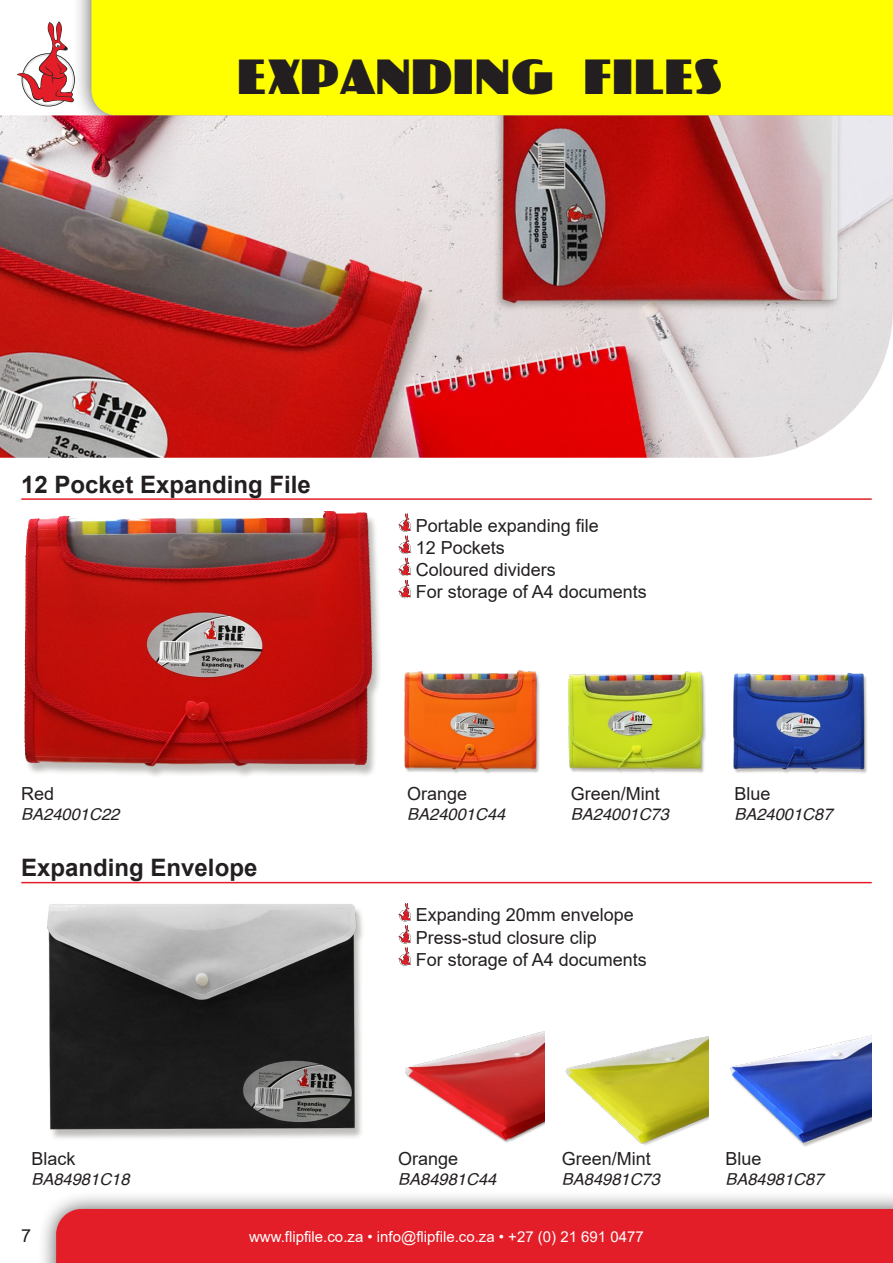
<style>
.page{position:relative;width:893px;height:1263px;background:#fff}
.page>*{position:absolute;margin:0;border:0;box-sizing:border-box;transform-origin:0 0}
.HEADING{font:45px "Koloss";color:#231f20}
.Product_Header{font:700 24px "Arial";color:#231f20}
.t1{font:18px "Arial";color:#231f20}
.Product_Code{font:italic 16.5px "Helvetica";color:#231f20}
.t2{font:15px "Arial";color:#fff}
</style>
<div class="page">
<div style="left:91px;top:0;width:802px;height:115px;background:#ff0"></div>
<div style="left:38px;top:1190px;width:855px;height:73px;background:#231f20;opacity:.75"></div>
<div style="left:56px;top:1209px;width:837px;height:54px;background:#e41e28"></div>
<svg style="left:17px;top:21px;width:57px;height:82px"></svg>
<hr style="left:21px;top:498px;width:851px;height:2px;background:#e31e28">
<hr style="left:21px;top:882px;width:851px;height:1px;background:#e31e28">
<svg style="left:398px;top:513px;width:13px;height:84px"></svg>
<div style="left:399px;top:954px;width:12px;height:12px;background:#b0b0ae;border-radius:50%"></div>
<svg style="left:398px;top:903px;width:13px;height:62px"></svg>
<img style="left:24px;top:511px;width:356px;height:265px">
<img style="left:47px;top:904px;width:316px;height:235px">
<img style="left:404px;top:670px;width:136px;height:103px">
<img style="left:405px;top:1031px;width:139px;height:112px">
<img style="left:568px;top:671px;width:138px;height:102px">
<img style="left:565px;top:1036px;width:143px;height:109px">
<img style="left:733px;top:672px;width:134px;height:101px">
<img style="left:730px;top:1035px;width:142px;height:112px">
<img style="left:0;top:115px;width:893px;height:343px">
<p class="HEADING" style="left:239px;top:46px;width:486px">EXPANDING FILES</p>
<p class="Product_Header" style="left:21px;top:467px;width:291px">12 Pocket Expanding File</p>
<p class="t1" style="left:416px;top:513px;width:185px">Portable expanding file</p>
<p class="t1" style="left:416px;top:535px;width:91px">12 Pockets</p>
<p class="t1" style="left:416px;top:557px;width:142px">Coloured dividers</p>
<p class="t1" style="left:416px;top:579px;width:233px">For storage of A4 documents</p>
<p class="t1" style="left:21px;top:781px;width:35px">Red</p>
<p class="Product_Code" style="left:21px;top:801px;width:100px">BA24001C22</p>
<p class="Product_Header" style="left:21px;top:851px;width:238px">Expanding Envelope</p>
<p class="t1" style="left:407px;top:781px;width:62px">Orange</p>
<p class="Product_Code" style="left:407px;top:801px;width:100px">BA24001C44</p>
<p class="t1" style="left:571px;top:781px;width:91px">Green/Mint</p>
<p class="Product_Code" style="left:571px;top:801px;width:100px">BA24001C73</p>
<p class="t1" style="left:416px;top:903px;width:220px">Expanding 20mm envelope</p>
<p class="t1" style="left:416px;top:925px;width:183px">Press-stud closure clip</p>
<p class="t1" style="left:416px;top:947px;width:233px">For storage of A4 documents</p>
<p class="t1" style="left:734px;top:781px;width:38px">Blue</p>
<p class="Product_Code" style="left:734px;top:801px;width:100px">BA24001C87</p>
<p class="t1" style="left:31px;top:1146px;width:46px">Black</p>
<p class="Product_Code" style="left:31px;top:1166px;width:100px">BA84981C18</p>
<p class="t1" style="left:398px;top:1146px;width:62px">Orange</p>
<p class="Product_Code" style="left:398px;top:1166px;width:100px">BA84981C44</p>
<p class="t1" style="left:562px;top:1146px;width:91px">Green/Mint</p>
<p class="Product_Code" style="left:562px;top:1166px;width:100px">BA84981C73</p>
<p class="t1" style="left:725px;top:1146px;width:38px">Blue</p>
<p class="Product_Code" style="left:725px;top:1166px;width:100px">BA84981C87</p>
<p class="t1" style="left:21px;top:1223px;width:12px">7</p>
<p class="t2" style="left:249px;top:1226px;width:396px">www.flipfile.co.za • info@flipfile.co.za • +27 (0) 21 691 0477</p>
</div>
